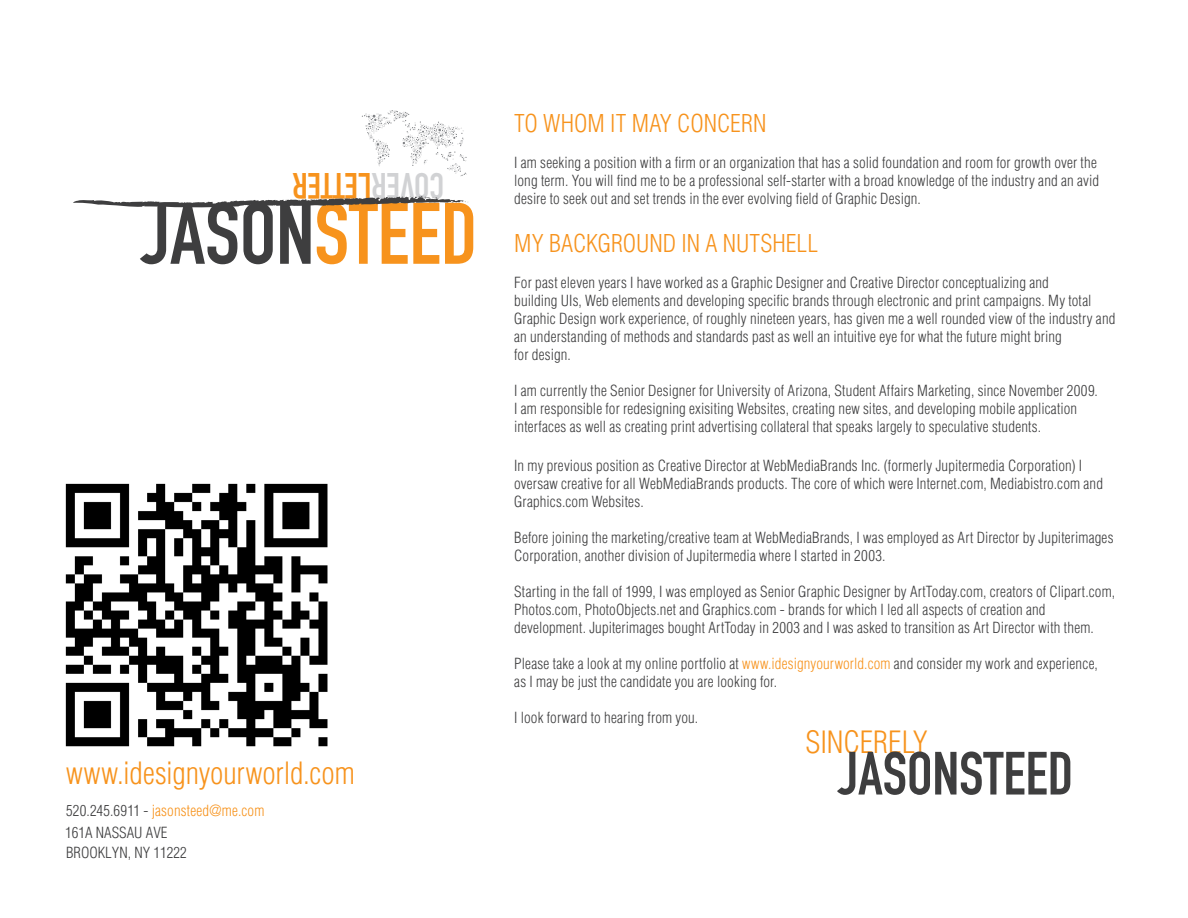
<style>
.page{position:relative;width:1188px;height:918px;background:#fff}
.page>*{position:absolute;margin:0;border:0;box-sizing:border-box;transform-origin:0 0}
.t1{font:36px "DIN Engschrift";color:#f7931d}
.t2{font:300 condensed 30px "Helvetica";letter-spacing:-.005em;color:#f7931d}
.t3{font:300 condensed 24px "Helvetica";color:#f7931d}
.t4{font:300 condensed 15px/18px "Helvetica";letter-spacing:.01em;color:#3e3e3f}
.t5{font:300 condensed 15px "Helvetica";letter-spacing:.015em;color:#f7931d}
.s1{color:#d1d2d4}
.s2{color:#3e3e3f}
.s3{color:#f7931d}
</style>
<div class="page">
<svg style="left:362px;top:110px;width:105px;height:66px"></svg>
<svg style="left:837px;top:751px;width:233px;height:44px"></svg>
<svg style="left:73px;top:196px;width:400px;height:68px"></svg>
<img style="left:65px;top:483px;width:263px;height:264px">
<p class="t1" style="left:444px;top:207px;width:153px;rotate:-180deg"><span class="s1">COVER</span>LETTER</p>
<p class="t2" style="left:66px;top:756px;width:290px">www.idesignyourworld.com</p>
<p class="t5" style="left:66px;top:802px;width:200px"><span class="s2">520.245.6911 -</span> jasonsteed@me.com</p>
<p class="t4" style="left:65px;top:822px;width:123px;line-height:20.2px">161A NASSAU AVE<br>BROOKLYN, NY 11222</p>
<p class="t3" style="left:514px;top:109px;width:254px">TO WHOM IT MAY CONCERN</p>
<p class="t4" style="left:514px;top:153px;width:586px">I am seeking a position with a firm or an organization that has a solid foundation and room for growth over the long term. You will find me to be a professional self-starter with a broad knowledge of the industry and an avid desire to seek out and set trends in the ever evolving field of Graphic Design.</p>
<p class="t3" style="left:514px;top:229px;width:305px">MY BACKGROUND IN A NUTSHELL</p>
<p class="t4" style="left:514px;top:273px;width:536px">For past eleven years I have worked as a Graphic Designer and Creative Director conceptualizing and</p>
<p class="t4" style="left:514px;top:291px;width:603px">building UIs, Web elements and developing specific brands through electronic and print campaigns. My total<br>Graphic Design work experience, of roughly nineteen years, has given me a well rounded view of the industry and an understanding of methods and standards past as well an intuitive eye for what the future might bring</p>
<p class="t4" style="left:514px;top:345px;width:58px">for design.</p>
<p class="t4" style="left:514px;top:381px;width:585px">I am currently the Senior Designer for University of Arizona, Student Affairs Marketing, since November 2009.<br>I am responsible for redesigning exisiting Websites, creating new sites, and developing mobile application interfaces as well as creating print advertising collateral that speaks largely to speculative students.</p>
<p class="t4" style="left:514px;top:456px;width:590px">In my previous position as Creative Director at WebMediaBrands Inc. (formerly Jupitermedia Corporation) I oversaw creative for all WebMediaBrands products. The core of which were Internet.com, Mediabistro.com and<br>Graphics.com Websites.</p>
<p class="t4" style="left:514px;top:528px;width:601px">Before joining the marketing/creative team at WebMediaBrands, I was employed as Art Director by Jupiterimages<br>Corporation, another division of Jupitermedia where I started in 2003.</p>
<p class="t4" style="left:514px;top:582px;width:603px">Starting in the fall of 1999, I was employed as Senior Graphic Designer by ArtToday.com, creators of Clipart.com,<br>Photos.com, PhotoObjects.net and Graphics.com - brands for which I led all aspects of creation and development. Jupiterimages bought ArtToday in 2003 and I was asked to transition as Art Director with them.</p>
<p class="t4" style="left:514px;top:654px;width:585px">Please take a look at my online portfolio at <span class="s3">www.idesignyourworld.com</span> and consider my work and experience, as I may be just the candidate you are looking for.</p>
<p class="t4" style="left:514px;top:708px;width:186px">I look forward to hearing from you.</p>
<p class="t2" style="left:806px;top:724px;width:124px">SINCERELY</p>
</div>
